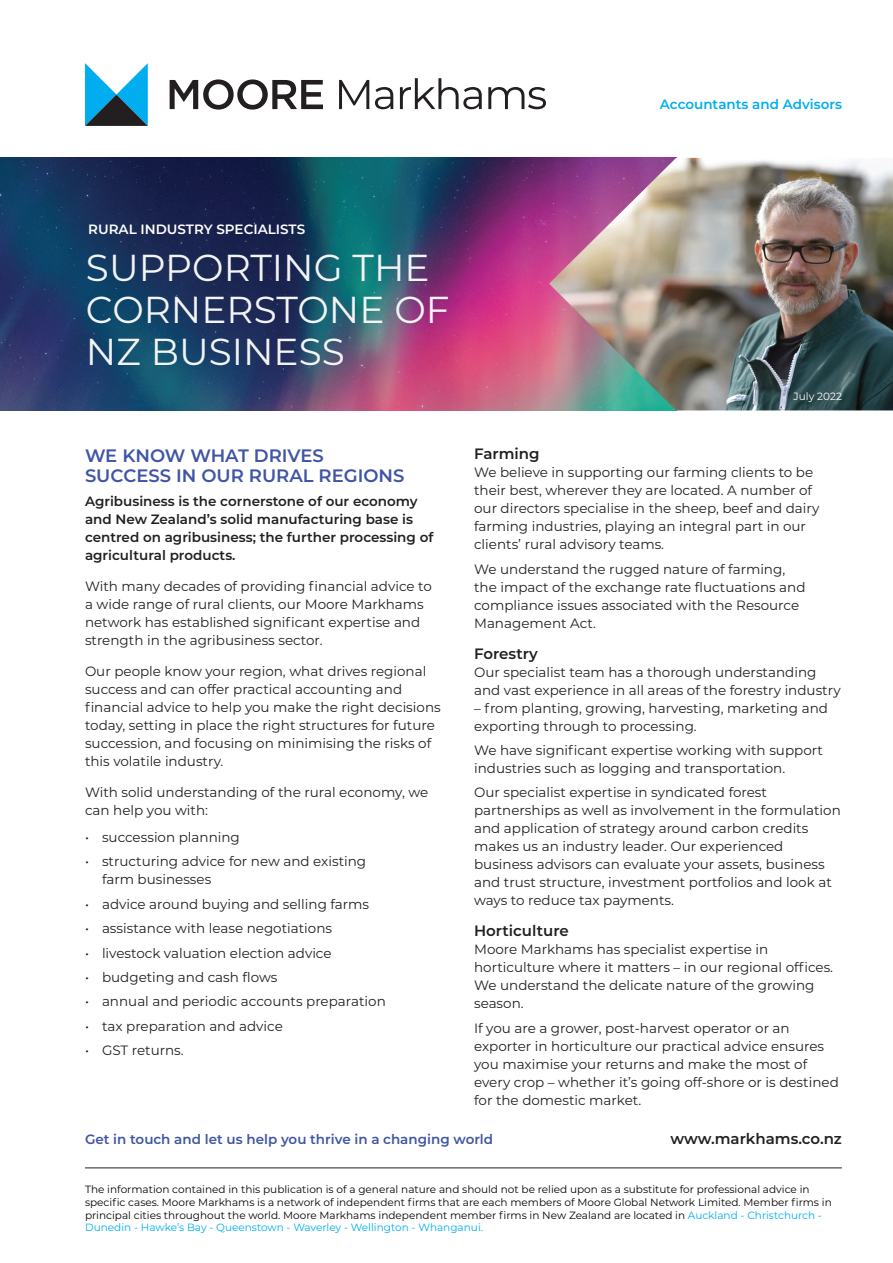
<style>
.page{position:relative;width:893px;height:1263px;background:#fff}
.page>*{position:absolute;margin:0;border:0;box-sizing:border-box;transform-origin:0 0}
.Pullout{font:37.5px/42px "Montserrat";color:#f2f3f4}
.Main_intro{font:600 18px "Montserrat";color:#4055a4}
.Body{font:600 15px "Montserrat";color:#231f20}
.Body-2{font:13.5px/18px "Montserrat";color:#231f20}
.Intro{font:600 13.5px/18px "Montserrat";color:#231f20}
.t1{font:600 13.5px "Montserrat";color:#4055a4}
.Intro-2{font:600 13.5px "Montserrat";color:#fff}
.Personality_name{font:600 13.5px "Montserrat";color:#00aeef}
.Body-3{font:10.5px/12.6px "Montserrat";color:#080302}
.Body-4{font:10.5px "Montserrat";color:#fff}
.s1{color:#00aeef}
</style>
<div class="page">
<img style="left:0;top:158px;width:549px;height:252px">
<img style="left:549px;top:158px;width:344px;height:252px">
<svg style="left:85px;top:63px;width:63px;height:63px"></svg>
<svg style="left:170px;top:79px;width:153px;height:31px"></svg>
<svg style="left:339px;top:80px;width:30px;height:29px"></svg>
<svg style="left:375px;top:87px;width:18px;height:22px"></svg>
<svg style="left:400px;top:78px;width:82px;height:31px"></svg>
<svg style="left:488px;top:87px;width:58px;height:22px"></svg>
<hr style="left:85px;top:1167px;width:757px;height:1px;background:#231f20">
<p class="Personality_name" style="left:660px;top:95px;width:184px">Accountants and Advisors</p>
<p class="Intro-2" style="left:88px;top:220px;width:218px">RURAL INDUSTRY SPECIALISTS</p>
<p class="Pullout" style="left:86px;top:245px;width:365px">SUPPORTING THE<br>CORNERSTONE OF</p>
<p class="Pullout" style="left:86px;top:329px;width:260px">NZ BUSINESS</p>
<p class="Main_intro" style="left:85px;top:443px;width:240px">WE KNOW WHAT DRIVES</p>
<p class="Main_intro" style="left:85px;top:463px;width:321px">SUCCESS IN OUR RURAL REGIONS</p>
<p class="Intro" style="left:85px;top:492px;width:350px">Agribusiness is the cornerstone of our economy and New Zealand’s solid manufacturing base is centred on agribusiness; the further processing of agricultural products.</p>
<p class="Body-2" style="left:85px;top:577px;width:348px">With many decades of providing financial advice to a wide range of rural clients, our Moore Markhams network has established significant expertise and strength in the agribusiness sector.</p>
<p class="Body-2" style="left:85px;top:661px;width:357px">Our people know your region, what drives regional success and can offer practical accounting and financial advice to help you make the right decisions today, setting in place the right structures for future succession, and focusing on minimising the risks of this volatile industry.</p>
<p class="Body-2" style="left:85px;top:782px;width:345px">With solid understanding of the rural economy, we can help you with:</p>
<p class="Body-2" style="left:85px;top:828px;width:156px">• succession planning</p>
<p class="Body-2" style="left:102px;top:852px;width:266px;text-indent:-17px">• structuring advice for new and existing farm businesses</p>
<p class="Body-2" style="left:85px;top:894px;width:286px">• advice around buying and selling farms</p>
<p class="Body-2" style="left:85px;top:919px;width:249px">• assistance with lease negotiations</p>
<p class="Body-2" style="left:85px;top:943px;width:248px">• livestock valuation election advice</p>
<p class="Body-2" style="left:85px;top:968px;width:194px">• budgeting and cash flows</p>
<p class="Body-2" style="left:85px;top:992px;width:302px">• annual and periodic accounts preparation</p>
<p class="Body-2" style="left:85px;top:1016px;width:199px">• tax preparation and advice</p>
<p class="Body-2" style="left:85px;top:1041px;width:100px">• GST returns.</p>
<p class="Body-4" style="left:794px;top:389px;width:50px">July 2022</p>
<h3 class="Body" style="left:474px;top:443px;width:67px">Farming</h3>
<p class="Body-2" style="left:474px;top:463px;width:347px">We believe in supporting our farming clients to be their best, wherever they are located. A number of our directors specialise in the sheep, beef and dairy farming industries, playing an integral part in our clients’ rural advisory teams.</p>
<p class="Body-2" style="left:474px;top:559px;width:333px">We understand the rugged nature of farming, the impact of the exchange rate fluctuations and compliance issues associated with the Resource Management Act.</p>
<h3 class="Body" style="left:474px;top:643px;width:65px">Forestry</h3>
<p class="Body-2" style="left:474px;top:662px;width:368px">Our specialist team has a thorough understanding and vast experience in all areas of the forestry industry</p>
<p class="Body-2" style="left:474px;top:698px;width:355px">– from planting, growing, harvesting, marketing and exporting through to processing.</p>
<p class="Body-2" style="left:474px;top:741px;width:350px">We have significant expertise working with support industries such as logging and transportation.</p>
<p class="Body-2" style="left:474px;top:783px;width:368px">Our specialist expertise in syndicated forest partnerships as well as involvement in the formulation and application of strategy around carbon credits makes us an industry leader. Our experienced business advisors can evaluate your assets, business and trust structure, investment portfolios and look at ways to reduce tax payments.</p>
<p class="Body" style="left:474px;top:920px;width:96px">Horticulture</p>
<p class="Body-2" style="left:474px;top:940px;width:360px">Moore Markhams has specialist expertise in horticulture where it matters – in our regional offices.<br>We understand the delicate nature of the growing season.</p>
<p class="Body-2" style="left:474px;top:1018px;width:366px">If you are a grower, post-harvest operator or an exporter in horticulture our practical advice ensures you maximise your returns and make the most of every crop – whether it’s going off-shore or is destined for the domestic market.</p>
<h2 class="t1" style="left:85px;top:1130px;width:410px">Get in touch and let us help you thrive in a changing world</h2>
<h3 class="Body" style="left:671px;top:1128px;width:173px">www.markhams.co.nz</h3>
<p class="Body-3" style="left:85px;top:1183px;width:748px">The information contained in this publication is of a general nature and should not be relied upon as a substitute for professional advice in specific cases. Moore Markhams is a network of independent firms that are each members of Moore Global Network Limited. Member firms in principal cities throughout the world. Moore Markhams independent member firms in New Zealand are located in <span class="s1">Auckland - Christchurch - Dunedin - Hawke’s Bay - Queenstown - Waverley - Wellington - Whanganui.</span></p>
</div>
